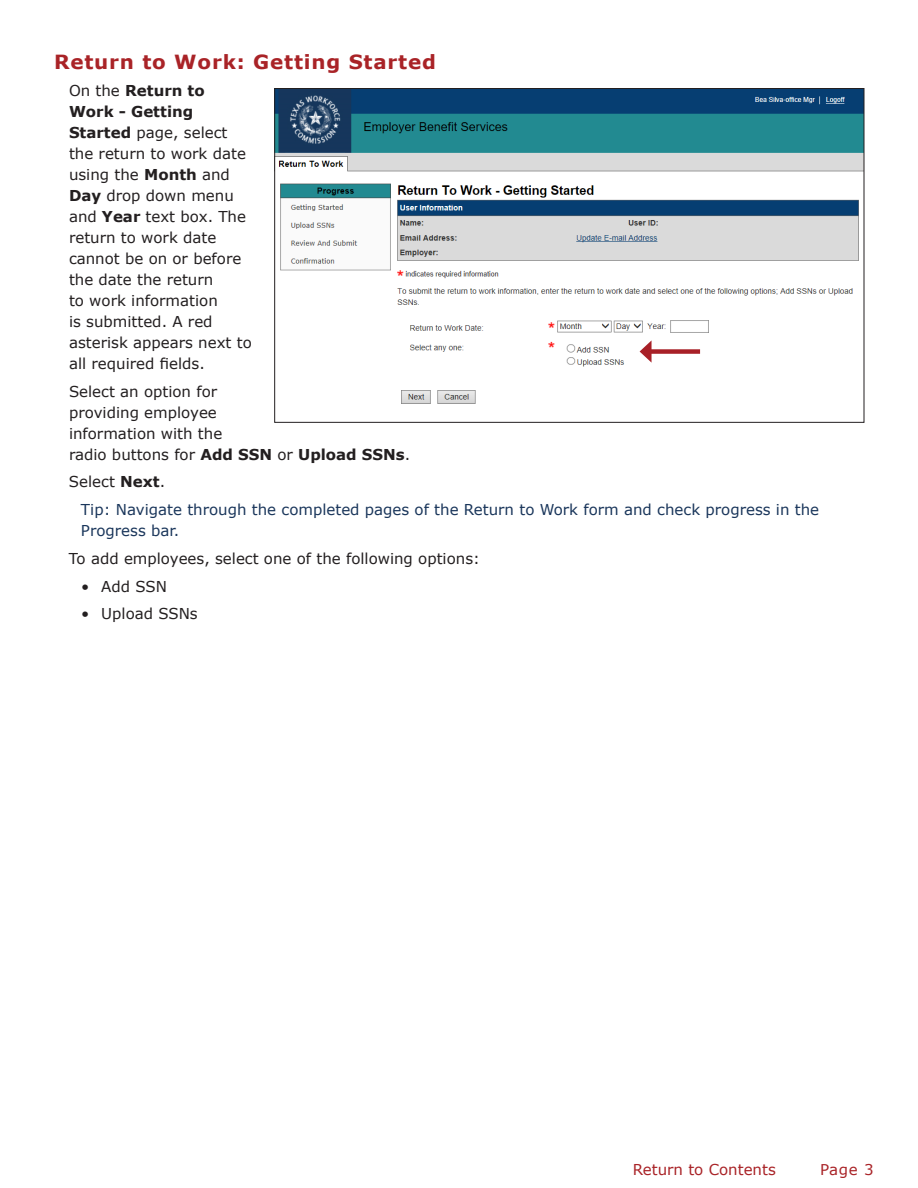
<style>
.page{position:relative;width:918px;height:1188px;background:#fff}
.page>*{position:absolute;margin:0;border:0;box-sizing:border-box;transform-origin:0 0}
.t1{font:700 19.5px "Verdana";letter-spacing:.04em;color:#a92327}
.Text_1{font:15px/21px "Verdana";color:#231f20}
.Text_1-2{font:15px/21px "Verdana";color:#1a365b}
.t2{font:15px "Verdana";color:#a92327}
.t3{font:14.85px "Verdana";color:#a92327}
.s1{font-weight:700}
</style>
<div class="page">
<img style="left:276px;top:90px;width:586px;height:314px">
<div style="left:647px;top:349px;width:53px;height:5px;background:#a82027"></div>
<svg style="left:640px;top:340px;width:12px;height:23px"></svg>
<h2 class="t1" style="left:54px;top:48px;width:384px">Return to Work: Getting Started</h2>
<p class="Text_1" style="left:69px;top:80px;width:184px">On the <span class="s1">Return to<br>Work - Getting<br>Started</span> page, select the return to work date using the <span class="s1">Month</span> and<br><span class="s1">Day</span> drop down menu and <span class="s1">Year</span> text box. The return to work date cannot be on or before the date the return<br>to work information<br>is submitted. A red asterisk appears next to all required fields.</p>
<p class="Text_1" style="left:69px;top:381px;width:343px">Select an option for<br>providing employee<br>information with the<br>radio buttons for <span class="s1">Add SSN</span> or <span class="s1">Upload SSNs</span>.</p>
<p class="Text_1" style="left:69px;top:471px;width:98px">Select <span class="s1">Next</span>.</p>
<p class="Text_1-2" style="left:81px;top:499px;width:740px">Tip: Navigate through the completed pages of the Return to Work form and check progress in the<br>Progress bar.</p>
<p class="Text_1" style="left:69px;top:548px;width:412px">To add employees, select one of the following options:</p>
<p class="Text_1" style="left:81px;top:576px;width:88px">• Add SSN</p>
<p class="Text_1" style="left:81px;top:603px;width:118px">• Upload SSNs</p>
<p class="t2" style="left:633px;top:1159px;width:145px">Return to Contents</p>
<p class="t3" style="left:820px;top:1159px;width:55px">Page 3</p>
</div>
